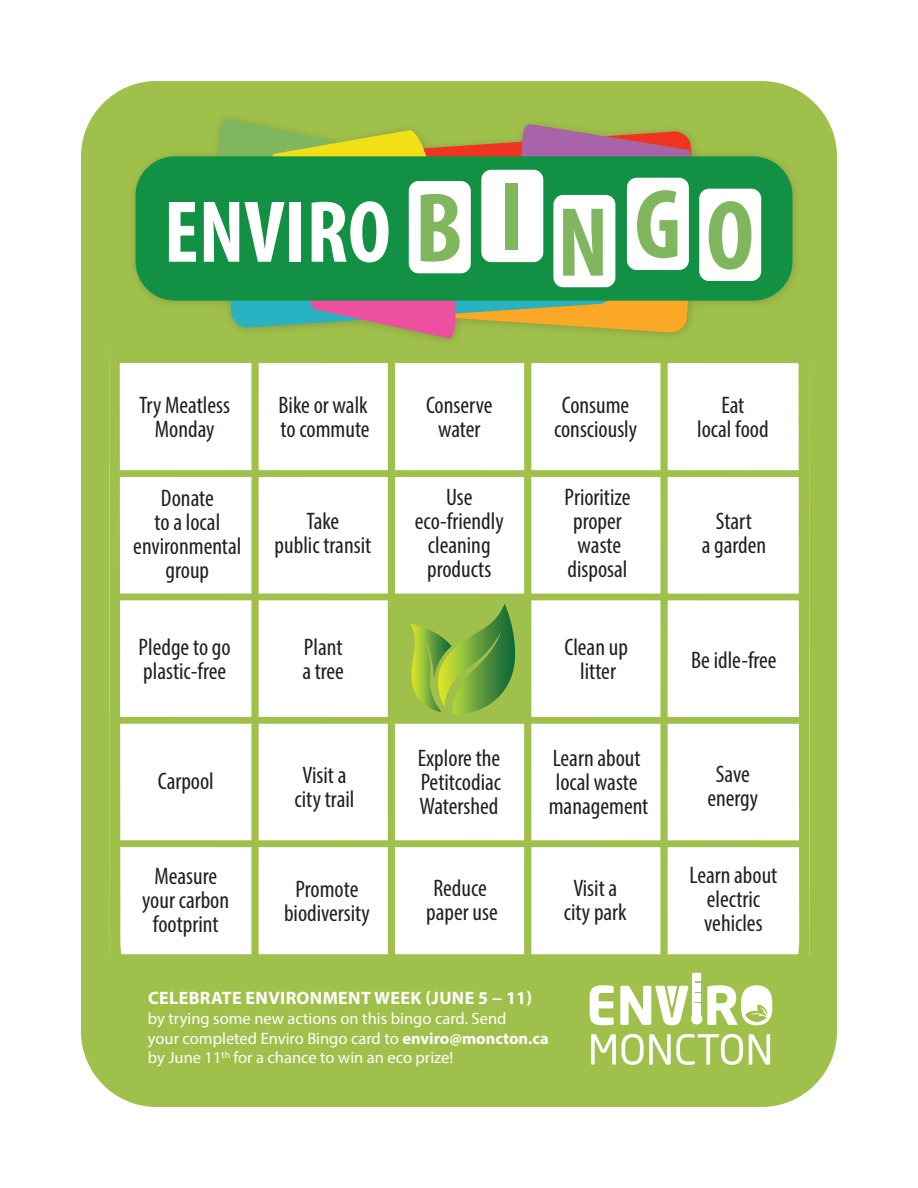
<style>
.page{position:relative;width:918px;height:1188px;background:#fff}
.page>*{position:absolute;margin:0;border:0;box-sizing:border-box;transform-origin:0 0}
.t1{font:700 condensed 88.65px "Myriad Pro";color:#fff}
.t2{font:condensed 24px/24px "Myriad Pro";color:#231f20;text-align:center}
.t3{font:700 18px "Myriad Pro";letter-spacing:.02em;color:#fff}
.t4{font:16.5px "Myriad Pro";color:#fff}
.s1{font-size:99.15px;color:#7fb65e}
.s2{font-weight:700}
</style>
<div class="page">
<div style="left:81px;top:81px;width:756px;height:1026px;background:#a0c04c;border-radius:76px"></div>
<div style="left:109px;top:363px;width:701px;height:591px;background:#fff"></div>
<div style="left:251px;top:358px;width:8px;height:597px;background:#a0c04c"></div>
<div style="left:388px;top:358px;width:7px;height:597px;background:#a0c04c"></div>
<div style="left:524px;top:358px;width:7px;height:597px;background:#a0c04c"></div>
<div style="left:660px;top:358px;width:8px;height:597px;background:#a0c04c"></div>
<div style="left:118px;top:840px;width:683px;height:7px;background:#a0c04c"></div>
<div style="left:118px;top:717px;width:683px;height:7px;background:#a0c04c"></div>
<div style="left:118px;top:594px;width:683px;height:6px;background:#a0c04c"></div>
<div style="left:118px;top:470px;width:683px;height:7px;background:#a0c04c"></div>
<div style="left:393px;top:598px;width:133px;height:122px;background:#a0c04c"></div>
<svg style="left:230px;top:300px;width:458px;height:39px"></svg>
<svg style="left:220px;top:118px;width:472px;height:39px"></svg>
<div style="left:136px;top:157px;width:656px;height:143px;background:#129145;border-radius:39px"></div>
<div style="left:136px;top:157px;width:656px;height:143px;border:1px solid #129145;border-radius:39px"></div>
<div style="left:409px;top:181px;width:62px;height:92px;background:#fff;border-radius:10px"></div>
<div style="left:481px;top:170px;width:62px;height:92px;background:#fff;border-radius:10px"></div>
<div style="left:553px;top:195px;width:62px;height:92px;background:#fff;border-radius:10px"></div>
<div style="left:699px;top:189px;width:62px;height:92px;background:#fff;border-radius:10px"></div>
<div style="left:627px;top:178px;width:62px;height:92px;background:#fff;border-radius:10px"></div>
<svg style="left:591px;top:1034px;width:152px;height:31px"></svg>
<svg style="left:749px;top:1034px;width:21px;height:31px"></svg>
<svg style="left:121px;top:954px;width:689px;height:72px"></svg>
<svg style="left:410px;top:604px;width:106px;height:110px"></svg>
<p class="t1" style="left:164px;top:177px;width:592px">ENVIRO <span class="s1">B I N G O</span></p>
<p class="t2" style="left:139px;top:393px;width:92px">Try Meatless<br>Monday</p>
<p class="t2" style="left:279px;top:392px;width:91px">Bike or walk</p>
<p class="t2" style="left:281px;top:416px;width:91px">to commute</p>
<p class="t2" style="left:161px;top:486px;width:54px">Donate</p>
<p class="t2" style="left:154px;top:510px;width:67px">to a local</p>
<p class="t2" style="left:133px;top:534px;width:110px">environmental group</p>
<p class="t2" style="left:307px;top:509px;width:34px">Take</p>
<p class="t2" style="left:275px;top:533px;width:98px">public transit</p>
<p class="t2" style="left:139px;top:634px;width:94px;text-align:left">Pledge to go plastic-free</p>
<p class="t2" style="left:304px;top:635px;width:40px">Plant</p>
<p class="t2" style="left:302px;top:659px;width:43px">a tree</p>
<p class="t2" style="left:158px;top:769px;width:57px">Carpool</p>
<p class="t2" style="left:303px;top:763px;width:45px">Visit a</p>
<p class="t2" style="left:295px;top:787px;width:61px">city trail</p>
<p class="t2" style="left:154px;top:863px;width:64px">Measure</p>
<p class="t2" style="left:142px;top:887px;width:88px">your carbon</p>
<p class="t2" style="left:153px;top:911px;width:67px">footprint</p>
<p class="t2" style="left:295px;top:877px;width:64px">Promote</p>
<p class="t2" style="left:284px;top:901px;width:87px">biodiversity</p>
<p class="t2" style="left:426px;top:393px;width:68px">Conserve</p>
<p class="t2" style="left:438px;top:417px;width:44px">water</p>
<p class="t2" style="left:446px;top:484px;width:28px">Use</p>
<p class="t2" style="left:415px;top:508px;width:90px">eco-friendly cleaning</p>
<p class="t2" style="left:427px;top:556px;width:66px">products</p>
<p class="t2" style="left:418px;top:746px;width:84px">Explore the</p>
<p class="t2" style="left:420px;top:770px;width:83px;text-align:left">Petitcodiac<br>Watershed</p>
<p class="t2" style="left:433px;top:875px;width:55px">Reduce</p>
<p class="t2" style="left:426px;top:899px;width:73px">paper use</p>
<p class="t2" style="left:562px;top:393px;width:69px">Consume</p>
<p class="t2" style="left:554px;top:417px;width:85px">consciously</p>
<p class="t2" style="left:565px;top:485px;width:67px">Prioritize</p>
<p class="t2" style="left:573px;top:509px;width:50px">proper</p>
<p class="t2" style="left:578px;top:533px;width:45px">waste</p>
<p class="t2" style="left:568px;top:557px;width:61px">disposal</p>
<p class="t2" style="left:564px;top:635px;width:65px">Clean up</p>
<p class="t2" style="left:580px;top:659px;width:37px">litter</p>
<p class="t2" style="left:553px;top:745px;width:89px">Learn about</p>
<p class="t2" style="left:556px;top:769px;width:83px">local waste</p>
<p class="t2" style="left:549px;top:793px;width:101px">management</p>
<p class="t2" style="left:573px;top:876px;width:45px">Visit a</p>
<p class="t2" style="left:564px;top:900px;width:64px">city park</p>
<p class="t3" style="left:148px;top:986px;width:385px">CELEBRATE ENVIRONMENT WEEK (JUNE 5 − 11)</p>
<p class="t4" style="left:148px;top:1008px;width:360px">by trying some new actions on this bingo card. Send</p>
<p class="t4" style="left:148px;top:1028px;width:402px">your completed Enviro Bingo card to <span class="s2">enviro@moncton.ca</span></p>
<p class="t4" style="left:148px;top:1048px;width:307px">by June 11<sup>th</sup> for a chance to win an eco prize!</p>
<p class="t2" style="left:721px;top:392px;width:25px">Eat</p>
<p class="t2" style="left:697px;top:416px;width:73px">local food</p>
<p class="t2" style="left:716px;top:509px;width:38px">Start</p>
<p class="t2" style="left:702px;top:533px;width:66px">a garden</p>
<p class="t2" style="left:691px;top:648px;width:87px">Be idle-free</p>
<p class="t2" style="left:716px;top:762px;width:36px">Save</p>
<p class="t2" style="left:707px;top:786px;width:52px">energy</p>
<p class="t2" style="left:689px;top:863px;width:89px">Learn about electric</p>
<p class="t2" style="left:704px;top:911px;width:60px">vehicles</p>
</div>
